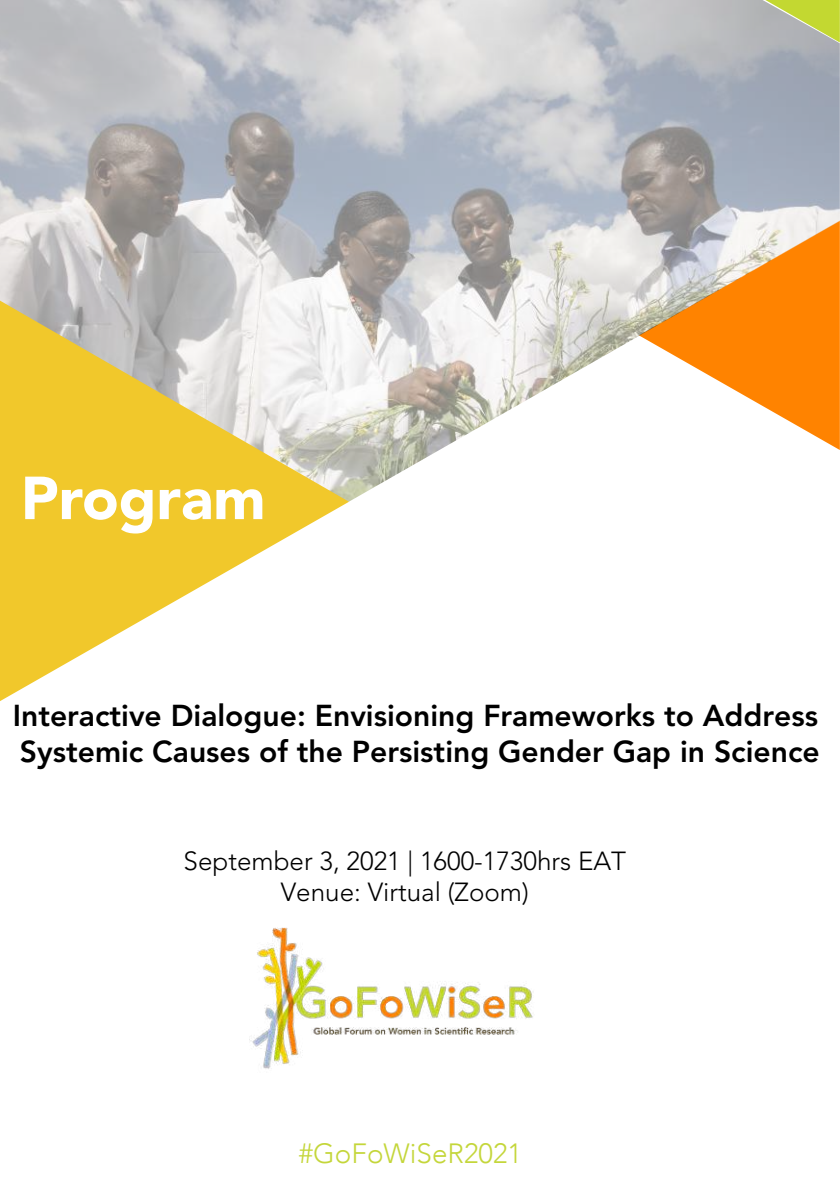
<style>
.page{position:relative;width:840px;height:1191px;background:#fff}
.page>*{position:absolute;margin:0;border:0;box-sizing:border-box;transform-origin:0 0}
.t1{font:900 60px "Avenir LT Std";color:#fff}
.t2{font:800 30px/36px "Avenir LT Std";color:#000}
.t3{font:300 27.8px "Avenir";color:#c4d63a}
.t4{font:300 26px/31.2px "Avenir LT Std";color:#000;text-align:center}
</style>
<div class="page">
<img style="left:0;top:0;width:839px;height:501px">
<svg style="left:0;top:301px;width:349px;height:400px"></svg>
<img style="left:249px;top:927px;width:284px;height:142px">
<h1 class="t1" style="left:21px;top:462px;width:246px">Program</h1>
<p class="t2" style="left:13px;top:697px;width:808px">Interactive Dialogue: Envisioning Frameworks to Address<br>Systemic Causes of the Persisting Gender Gap in Science</p>
<p class="t4" style="left:183px;top:845px;width:444px">September 3, 2021 | 1600-1730hrs EAT<br>Venue: Virtual (Zoom)</p>
<p class="t3" style="left:298px;top:1136px;width:224px">#GoFoWiSeR2021</p>
</div>
